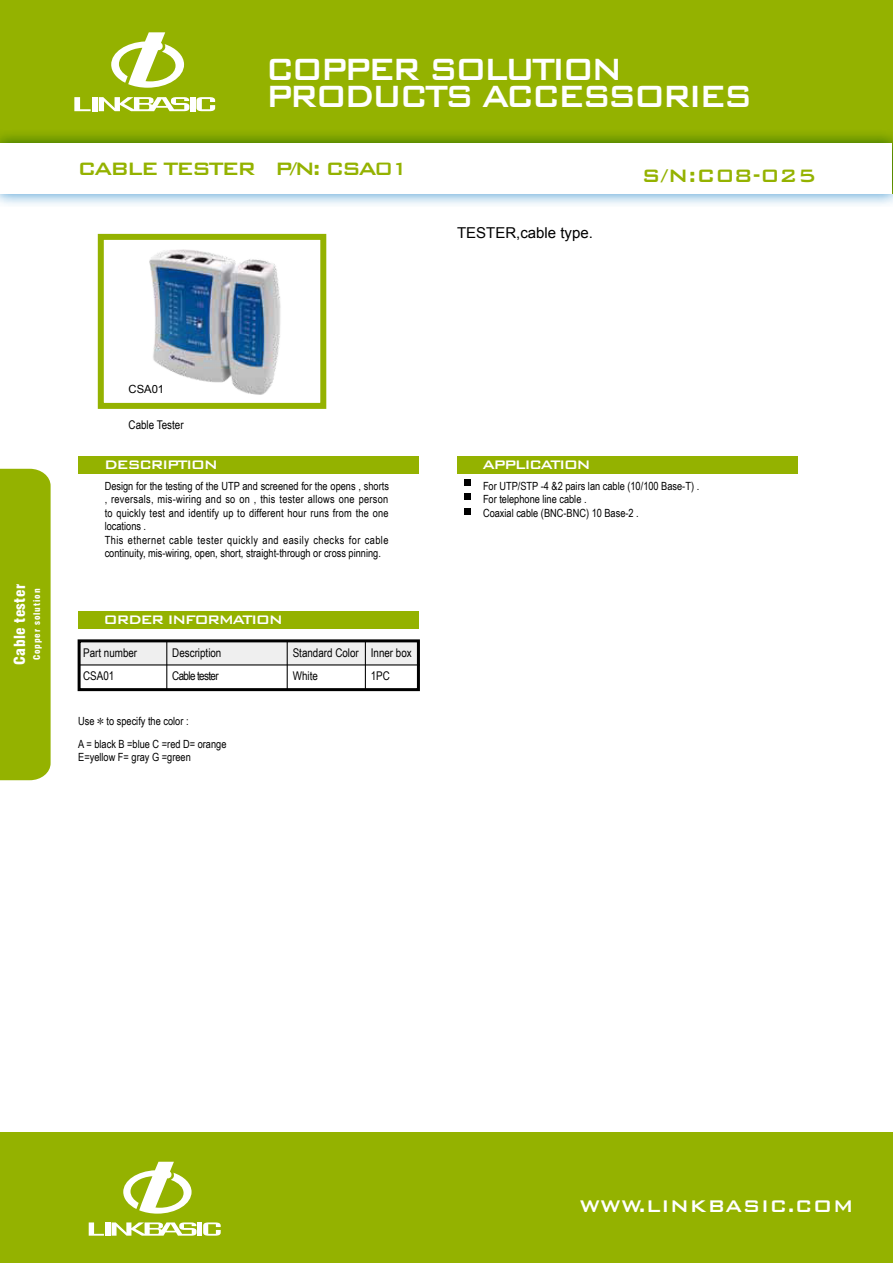
<style>
.page{position:relative;width:893px;height:1263px;background:#fff}
.page>*{position:absolute;margin:0;border:0;box-sizing:border-box;transform-origin:0 0}
.t1{font:500 41.1px "Bank Gothic BT";letter-spacing:-.1em;color:#fff;scale:.9 1}
.t2{font:500 24px "Bank Gothic BT";letter-spacing:-.1em;color:#94b200}
.t3{font:500 22.5px "Bank Gothic BT";color:#fff}
.t4{font:500 16.5px "Bank Gothic BT";letter-spacing:-.1em;color:#fff}
.t5{font:15px "Arial";color:#000}
.t6{font:900 condensed 15px "Swiss 721 BT";letter-spacing:.025em;color:#fff}
.t7{font:12px/23.7px "Arial Narrow";color:#000}
.t8{font:11.25px/13.5px "Arial Narrow";letter-spacing:.02em;color:#000}
.t9{font:11.25px/13.5px "Arial Narrow";color:#000}
.t10{font:11.25px "Arial";color:#000}
.t11{font:900 condensed 9px "Swiss 721 BT";letter-spacing:.1em;color:#fff}
.s1{font-family:"Sim Sun";font-size:13.5px}
</style>
<div class="page">
<div style="left:0;top:0;width:893px;height:194px;background:#94b200"></div>
<div style="left:0;top:1133px;width:893px;height:130px;background:#94b200"></div>
<div style="left:0;top:469px;width:51px;height:311px;background:#94b200"></div>
<svg style="left:0;top:134px;width:893px;height:71px"></svg>
<div style="left:1px;top:143px;width:891px;height:51px;background:#fff"></div>
<div style="left:78px;top:612px;width:340px;height:17px;background:#94b200"></div>
<div style="left:79px;top:641px;width:341px;height:24px;background:#efefef"></div>
<div style="left:78px;top:639px;width:342px;height:52px;border:3px solid #000"></div>
<hr style="left:78px;top:664px;width:342px;height:1px;background:#000">
<hr style="left:166px;top:641px;width:1px;height:49px;background:#000">
<hr style="left:287px;top:642px;width:1px;height:48px;background:#000">
<hr style="left:365px;top:641px;width:1px;height:49px;background:#000">
<div style="left:79px;top:456px;width:340px;height:17px;background:#94b200"></div>
<div style="left:457px;top:456px;width:340px;height:17px;background:#94b200"></div>
<div style="left:465px;top:479px;width:6px;height:7px;background:#000"></div>
<div style="left:465px;top:493px;width:6px;height:7px;background:#000"></div>
<svg style="left:465px;top:508px;width:6px;height:6px"></svg>
<img style="left:149px;top:249px;width:132px;height:146px">
<div style="left:98px;top:234px;width:228px;height:175px;border:6px solid #94b200"></div>
<svg style="left:74px;top:97px;width:17px;height:14px"></svg>
<div style="left:92px;top:97px;width:5px;height:14px;background:#fff"></div>
<svg style="left:99px;top:97px;width:90px;height:14px"></svg>
<svg style="left:196px;top:97px;width:19px;height:14px"></svg>
<div style="left:190px;top:97px;width:5px;height:14px;background:#fff"></div>
<svg style="left:111px;top:32px;width:73px;height:56px"></svg>
<svg style="left:89px;top:1222px;width:15px;height:14px"></svg>
<div style="left:105px;top:1222px;width:5px;height:14px;background:#fff"></div>
<svg style="left:112px;top:1222px;width:85px;height:14px"></svg>
<svg style="left:203px;top:1222px;width:18px;height:14px"></svg>
<div style="left:197px;top:1222px;width:5px;height:14px;background:#fff"></div>
<svg style="left:123px;top:1162px;width:69px;height:51px"></svg>
<h1 class="t1" style="left:265px;top:47px;width:399px">COPPER SOLUTION</h1>
<h1 class="t1" style="left:265px;top:74px;width:543px">PRODUCTS ACCESSORIES</h1>
<h2 class="t2" style="left:78px;top:155px;width:333px">CABLE TESTER P/N: CSA01</h2>
<h3 class="t5" style="left:457px;top:223px;width:137px">TESTER,cable type.</h3>
<h2 class="t2" style="left:642px;top:162px;width:176px">S/N:C08-025</h2>
<h3 class="t6" style="left:11px;top:665px;width:82px;rotate:-90deg">Cable tester</h3>
<p class="t11" style="left:31px;top:660px;width:73px;rotate:-90deg">Copper solution</p>
<p class="t10" style="left:129px;top:382px;width:37px">CSA01</p>
<p class="t7" style="left:129px;top:412px;width:57px">Cable Tester</p>
<h3 class="t4" style="left:104px;top:455px;width:115px">DESCRIPTION</h3>
<p class="t8" style="left:105px;top:478px;width:286px">Design for the testing of the UTP and screened for the opens , shorts , reversals, mis-wiring and so on , this tester allows one person to quickly test and identify up to different hour runs from the one locations .<br>This ethernet cable tester quickly and easily checks for cable continuity, mis-wiring, open, short, straight-through or cross pinning.</p>
<h3 class="t4" style="left:104px;top:611px;width:181px">ORDER INFORMATION</h3>
<p class="t7" style="left:172px;top:640px;width:51px">Description<br>Cable tester</p>
<p class="t7" style="left:371px;top:640px;width:43px">Inner box<br>1PC</p>
<p class="t7" style="left:293px;top:640px;width:68px">Standard Color<br>White</p>
<p class="t7" style="left:83px;top:640px;width:56px">Part number<br>CSA01</p>
<p class="t9" style="left:78px;top:709px;width:150px;line-height:22.6px">Use <span class="s1">*</span> to specify the color :<br>A = black B =blue C =red D= orange</p>
<p class="t9" style="left:78px;top:750px;width:114px">E=yellow F= gray G =green</p>
<h3 class="t4" style="left:482px;top:455px;width:110px">APPLICATION</h3>
<p class="t9" style="left:483px;top:478px;width:218px">For UTP/STP -4 &amp;2 pairs lan cable (10/100 Base-T) .<br>For telephone line cable .<br>Coaxial cable (BNC-BNC) 10 Base-2 .</p>
<h3 class="t3" style="left:579px;top:1194px;width:276px">WWW.LINKBASIC.COM</h3>
</div>
